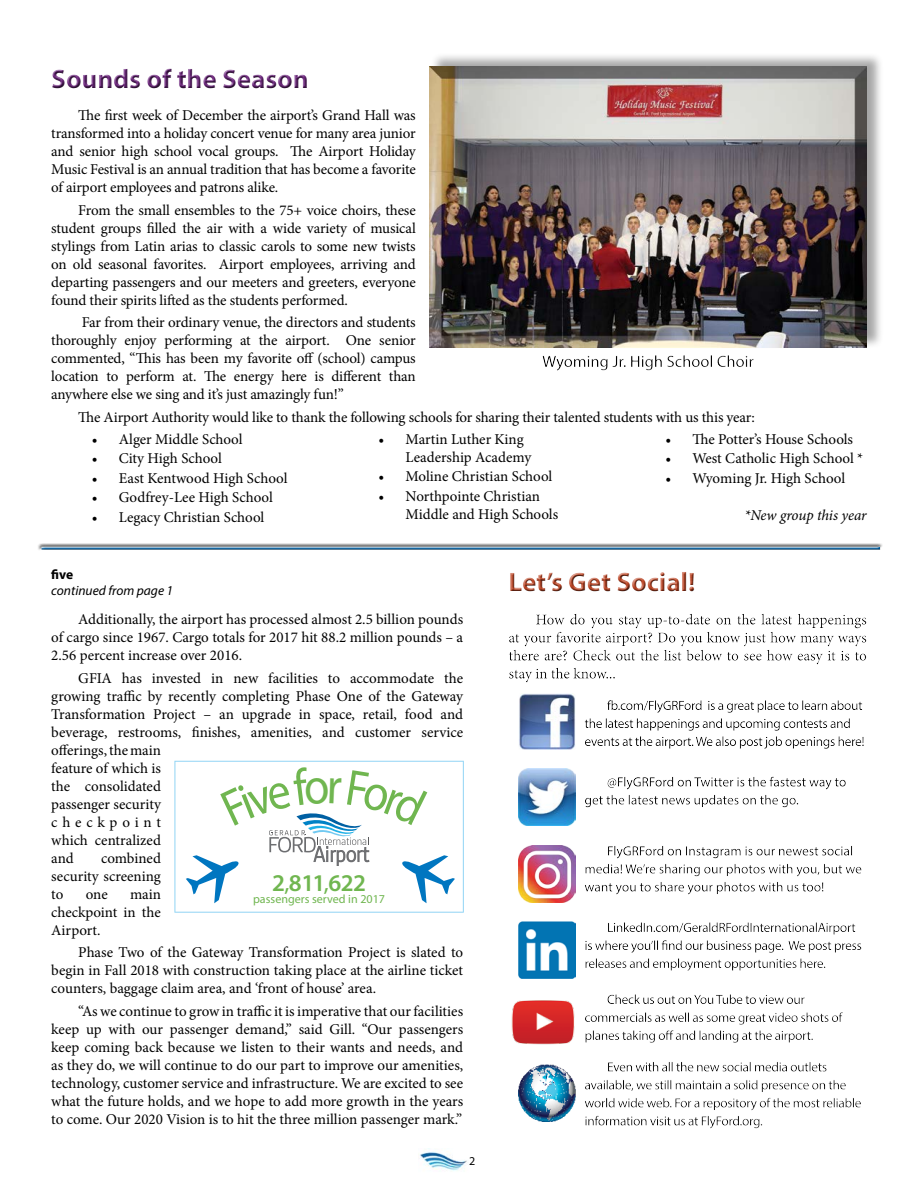
<style>
.page{position:relative;width:918px;height:1188px;background:#fff}
.page>*{position:absolute;margin:0;border:0;box-sizing:border-box;transform-origin:0 0}
.t1{font:700 27px "Myriad Pro";color:#712c81}
.t2{font:700 27px "Myriad Pro";color:#bd4727}
.t3{font:600 24.15px "Myriad Pro";letter-spacing:-.02em;color:#70b650}
.t4{font:15px/18px "Minion Pro";letter-spacing:-.005em;color:#000;text-align:justify}
.t5{font:italic 15px "Minion Pro";letter-spacing:-.01em;color:#000}
.t6{font:italic 13.5px "Myriad Pro";color:#000}
.t7{font:700 13.5px "Myriad Pro";color:#000}
.t8{font:12px "Myriad Pro";color:#70b650}
.t9{font:12px "Myriad Pro";color:#000}
.s1{font-weight:400}
</style>
<div class="page">
<img style="left:420px;top:1151px;width:47px;height:20px">
<div style="left:40px;top:61px;width:278px;height:39px;background:#000;opacity:.75"></div>
<div style="left:37px;top:543px;width:847px;height:9px;background:#b0b0b0"></div>
<div style="left:38px;top:545px;width:846px;height:9px;background:#000;opacity:.75"></div>
<div style="left:430px;top:53px;width:453px;height:296px;background:#000;opacity:.35"></div>
<img style="left:429px;top:67px;width:438px;height:280px">
<div style="left:530px;top:346px;width:236px;height:26px;background:#fff;opacity:.75"></div>
<div style="left:530px;top:349px;width:236px;height:25px;background:#000;opacity:.75"></div>
<svg style="left:174px;top:761px;width:290px;height:152px"></svg>
<div style="left:498px;top:565px;width:208px;height:38px;background:#000;opacity:.75"></div>
<div style="left:497px;top:607px;width:382px;height:533px;background:#000;opacity:.75"></div>
<img style="left:518px;top:694px;width:57px;height:55px">
<img style="left:518px;top:845px;width:57px;height:57px">
<img style="left:518px;top:769px;width:57px;height:57px">
<img style="left:509px;top:998px;width:66px;height:47px">
<img style="left:518px;top:922px;width:57px;height:57px">
<img style="left:518px;top:1064px;width:57px;height:57px">
<svg style="left:186px;top:767px;width:269px;height:136px"></svg>
<h1 class="t1" style="left:51px;top:61px;width:259px">Sounds of the Season</h1>
<p class="t4" style="left:51px;top:106px;width:366px;text-indent:27px">The first week of December the airport’s Grand Hall was transformed into a holiday concert venue for many area junior and senior high school vocal groups. The Airport Holiday Music Festival is an annual tradition that has become a favorite of airport employees and patrons alike.</p>
<p class="t4" style="left:51px;top:201px;width:366px;text-indent:27px">From the small ensembles to the 75+ voice choirs, these student groups filled the air with a wide variety of musical stylings from Latin arias to classic carols to some new twists on old seasonal favorites. Airport employees, arriving and departing passengers and our meeters and greeters, everyone found their spirits lifted as the students performed.</p>
<p class="t4" style="left:51px;top:313px;width:366px;text-indent:30px">Far from their ordinary venue, the directors and students thoroughly enjoy performing at the airport. One senior commented, “This has been my favorite off (school) campus location to perform at. The energy here is different than anywhere else we sing and it’s just amazingly fun!”</p>
<p class="t4" style="left:78px;top:408px;width:678px">The Airport Authority would like to thank the following schools for sharing their talented students with us this year:</p>
<p class="t4" style="left:92px;top:430px;width:152px">• Alger Middle School</p>
<p class="t4" style="left:92px;top:450px;width:132px">• City High School</p>
<p class="t4" style="left:92px;top:469px;width:197px">• East Kentwood High School</p>
<p class="t4" style="left:92px;top:489px;width:183px">• Godfrey-Lee High School</p>
<p class="t4" style="left:92px;top:508px;width:174px">• Legacy Christian School</p>
<p class="t4" style="left:665px;top:430px;width:189px">• The Potter’s House Schools</p>
<p class="t4" style="left:665px;top:450px;width:199px">• West Catholic High School *</p>
<p class="t4" style="left:665px;top:469px;width:181px">• Wyoming Jr. High School</p>
<p class="t5" style="left:744px;top:505px;width:124px">*New group this year</p>
<p class="t4" style="left:406px;top:430px;width:127px;text-indent:-27px">• Martin Luther King<br>Leadership Academy</p>
<p class="t4" style="left:379px;top:468px;width:175px">• Moline Christian School</p>
<p class="t4" style="left:406px;top:487px;width:154px;text-indent:-27px">• Northpointe Christian<br>Middle and High Schools</p>
<p class="t7" style="left:51px;top:565px;width:24px">five</p>
<p class="t6" style="left:51px;top:582px;width:123px">continued from page 1</p>
<p class="t4" style="left:51px;top:611px;width:413px;text-indent:27px">Additionally, the airport has processed almost 2.5 billion pounds of cargo since 1967. Cargo totals for 2017 hit 88.2 million pounds – a 2.56 percent increase over 2016.</p>
<p class="t4" style="left:51px;top:669px;width:413px;text-align:left;text-indent:27px">GFIA has invested in new facilities to accommodate the growing traffic by recently completing Phase One of the Gateway<br>Transformation Project – an upgrade in space, retail, food and beverage, restrooms, finishes, amenities, and customer service offerings, the main<br>feature of which is<br>the consolidated<br>passenger security<br>checkpoint<br>which centralized<br>and</p>
<p class="t4" style="left:51px;top:849px;width:111px;text-indent:50px">combined security screening to</p>
<h2 class="t3" style="left:272px;top:868px;width:96px">2<span class="s1">,</span>811<span class="s1">,</span>622</h2>
<p class="t8" style="left:253px;top:892px;width:133px">passengers served in 2017</p>
<p class="t4" style="left:51px;top:885px;width:111px;text-indent:79px">main checkpoint in the Airport.</p>
<p class="t4" style="left:51px;top:944px;width:413px;text-indent:27px">Phase Two of the Gateway Transformation Project is slated to begin in Fall 2018 with construction taking place at the airline ticket counters, baggage claim area, and ‘front of house’ area.</p>
<p class="t4" style="left:51px;top:1002px;width:413px;text-indent:27px">“As we continue to grow in traffic it is imperative that our facilities keep up with our passenger demand,” said Gill. “Our passengers keep coming back because we listen to their wants and needs, and as they do, we will continue to do our part to improve our amenities, technology, customer service and infrastructure. We are excited to see what the future holds, and we hope to add more growth in the years to come. Our 2020 Vision is to hit the three million passenger mark.”</p>
<p class="t4" style="left:86px;top:885px;width:23px">one</p>
<p class="t9" style="left:469px;top:1154px;width:8px">2</p>
<h1 class="t2" style="left:508px;top:565px;width:188px">Let’s Get Social!</h1>
</div>
